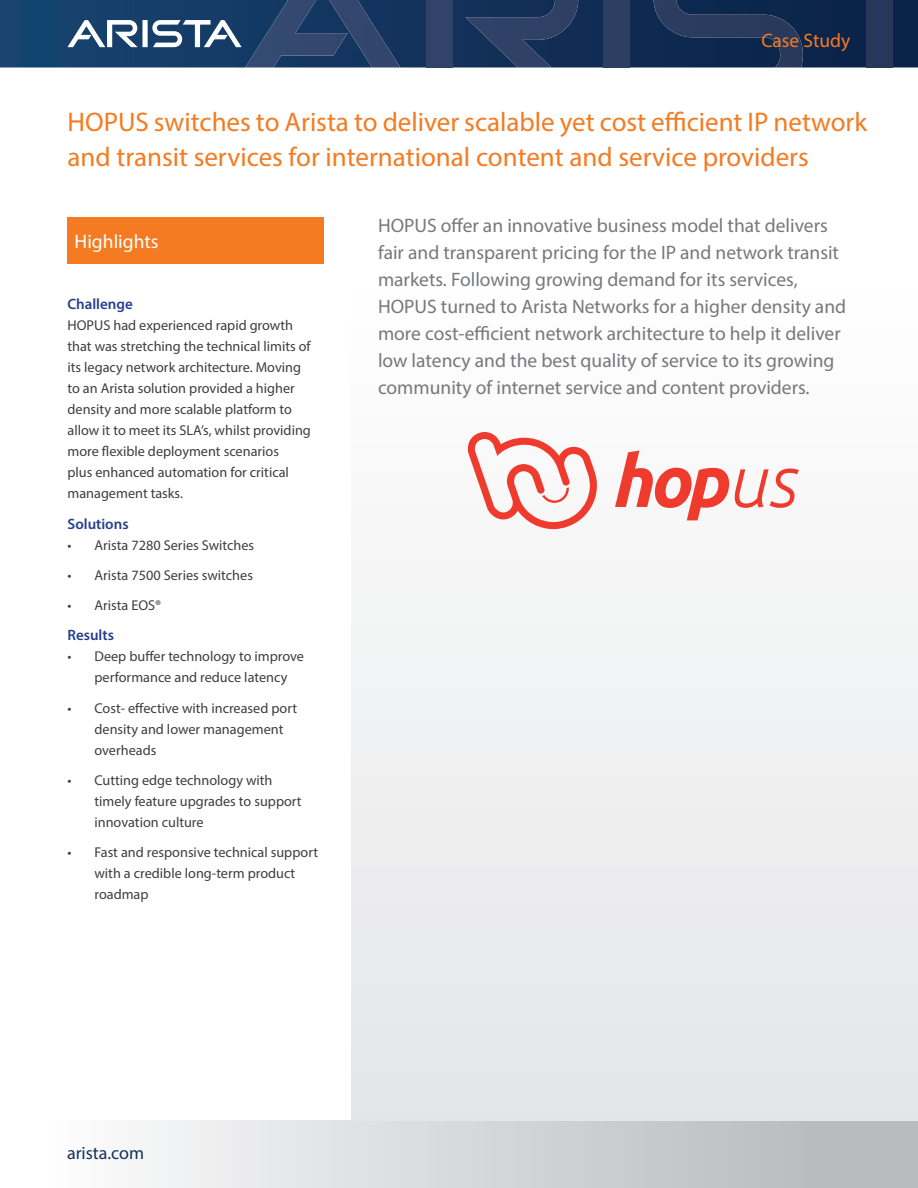
<style>
.page{position:relative;width:918px;height:1188px;background:#fff}
.page>*{position:absolute;margin:0;border:0;box-sizing:border-box;transform-origin:0 0}
.Main_header{font:27px/34.5px "Myriad Pro";color:#f47b21}
.t1{font:19.5px/27px "Myriad Pro";color:#76787b}
.t2{font:19.5px "Myriad Pro";color:#fff}
.t3{font:19.5px "Myriad Pro";color:#f47b21}
.t4{font:18px "Myriad Pro";color:#14315b}
.Sidebar_subhead{font:600 15px "Myriad Pro";color:#253f8e}
.Sidebar_text{font:14.25px/21px "Myriad Pro";color:#3e3e3f}
</style>
<div class="page">
<svg style="left:0;top:0;width:918px;height:68px;background:#113159"></svg>
<div style="left:426px;top:0;width:26px;height:68px;background:#314369"></div>
<svg style="left:465px;top:0;width:113px;height:68px;background:#21395f"></svg>
<svg style="left:67px;top:0;width:333px;height:68px;background:#315076"></svg>
<div style="left:604px;top:0;width:26px;height:68px;background:#2d3e63"></div>
<svg style="left:654px;top:0;width:149px;height:68px;background:#1a3156"></svg>
<div style="left:867px;top:0;width:26px;height:68px;background:#273759"></div>
<div style="left:0;top:1120px;width:918px;height:68px;background:linear-gradient(to right,#fff,#b3b4b7)"></div>
<div style="left:351px;top:203px;width:567px;height:917px;background:linear-gradient(to right,#f2f3f3,#f2f3f4)"></div>
<div style="left:68px;top:217px;width:256px;height:47px;background:#f47b21"></div>
<svg style="left:467px;top:432px;width:130px;height:97px"></svg>
<svg style="left:615px;top:451px;width:114px;height:69px"></svg>
<svg style="left:735px;top:469px;width:64px;height:39px"></svg>
<h2 class="t3" style="left:761px;top:29px;width:91px">Case Study</h2>
<p class="Main_header" style="left:68px;top:104px;width:801px">HOPUS switches to Arista to deliver scalable yet cost efficient IP network and transit services for international content and service providers</p>
<h2 class="t2" style="left:75px;top:229px;width:86px">Highlights</h2>
<p class="Sidebar_subhead" style="left:68px;top:295px;width:67px">Challenge</p>
<p class="Sidebar_text" style="left:68px;top:315px;width:245px">HOPUS had experienced rapid growth that was stretching the technical limits of its legacy network architecture. Moving to an Arista solution provided a higher density and more scalable platform to allow it to meet its SLA’s, whilst providing more flexible deployment scenarios<br>plus enhanced automation for critical management tasks.</p>
<p class="Sidebar_subhead" style="left:68px;top:514px;width:63px">Solutions</p>
<p class="Sidebar_text" style="left:68px;top:534px;width:188px">• Arista 7280 Series Switches</p>
<p class="Sidebar_text" style="left:68px;top:564px;width:187px">• Arista 7500 Series switches</p>
<p class="Sidebar_text" style="left:68px;top:595px;width:95px">• Arista EOS®</p>
<p class="Sidebar_subhead" style="left:68px;top:626px;width:48px">Results</p>
<p class="Sidebar_text" style="left:94px;top:646px;width:211px;text-indent:-27px">• Deep buffer technology to improve performance and reduce latency</p>
<p class="Sidebar_text" style="left:94px;top:697px;width:204px;text-indent:-27px">• Cost- effective with increased port density and lower management overheads</p>
<p class="Sidebar_text" style="left:94px;top:770px;width:209px;text-indent:-27px">• Cutting edge technology with timely feature upgrades to support innovation culture</p>
<p class="Sidebar_text" style="left:94px;top:842px;width:225px;text-indent:-27px">• Fast and responsive technical support with a credible long-term product roadmap</p>
<p class="t1" style="left:378px;top:211px;width:470px">HOPUS offer an innovative business model that delivers fair and transparent pricing for the IP and network transit markets. Following growing demand for its services, HOPUS turned to Arista Networks for a higher density and more cost-efficient network architecture to help it deliver low latency and the best quality of service to its growing community of internet service and content providers.</p>
<p class="t4" style="left:67px;top:1142px;width:79px">arista.com</p>
</div>
